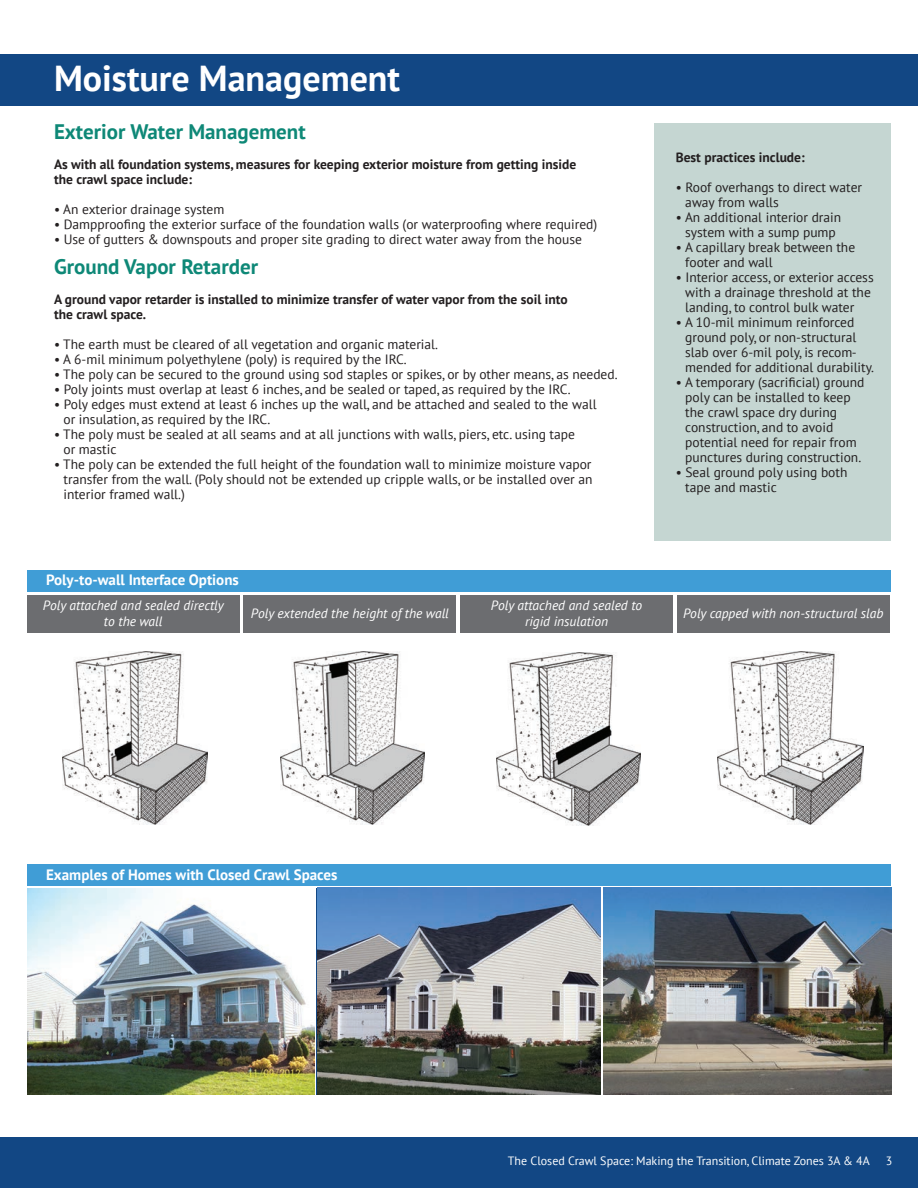
<style>
.page{position:relative;width:918px;height:1188px;background:#fff}
.page>*{position:absolute;margin:0;border:0;box-sizing:border-box;transform-origin:0 0}
.t1{font:700 36px "PT Sans";color:#fff}
.t2{font:700 21px "PT Sans";color:#0e8877}
.t3{font:700 15px "PT Sans";color:#fff}
.t4{font:13.5px/15px "PT Sans";color:#231f20}
.t5{font:700 13.5px/15px "PT Sans";color:#231f20}
.t6{font:italic 13.5px/16.2px "PT Sans";color:#fff;text-align:center}
.t7{font:12px "PT Sans";color:#fff}
</style>
<div class="page">
<hr style="left:0;top:289px;width:1px;height:405px;background:#b9bdd4">
<div style="left:0;top:1137px;width:918px;height:51px;background:#124784"></div>
<div style="left:0;top:54px;width:918px;height:52px;background:#124784"></div>
<div style="left:655px;top:123px;width:236px;height:418px;background:#c5d6d2"></div>
<div style="left:27px;top:596px;width:212px;height:37px;background:#6c6d70"></div>
<div style="left:244px;top:596px;width:212px;height:37px;background:#6c6d70"></div>
<div style="left:460px;top:596px;width:213px;height:37px;background:#6c6d70"></div>
<div style="left:677px;top:596px;width:212px;height:37px;background:#6c6d70"></div>
<img style="left:63px;top:651px;width:144px;height:173px">
<img style="left:280px;top:651px;width:145px;height:173px">
<img style="left:496px;top:653px;width:145px;height:173px">
<img style="left:718px;top:651px;width:145px;height:173px">
<div style="left:27px;top:570px;width:864px;height:21px;background:#409dd6"></div>
<img style="left:27px;top:888px;width:288px;height:207px">
<img style="left:317px;top:888px;width:284px;height:207px">
<img style="left:603px;top:888px;width:288px;height:207px">
<div style="left:27px;top:864px;width:864px;height:22px;background:#409dd6"></div>
<h1 class="t1" style="left:54px;top:58px;width:348px">Moisture Management</h1>
<h2 class="t2" style="left:54px;top:120px;width:253px">Exterior Water Management</h2>
<p class="t5" style="left:54px;top:157px;width:524px">As with all foundation systems, measures for keeping exterior moisture from getting inside the crawl space include:</p>
<p class="t4" style="left:54px;top:202px;width:172px">• An exterior drainage system</p>
<p class="t4" style="left:54px;top:217px;width:545px">• Dampproofing the exterior surface of the foundation walls (or waterproofing where required)</p>
<p class="t4" style="left:54px;top:232px;width:529px">• Use of gutters &amp; downspouts and proper site grading to direct water away from the house</p>
<h2 class="t2" style="left:54px;top:255px;width:206px">Ground Vapor Retarder</h2>
<p class="t5" style="left:54px;top:292px;width:515px">A ground vapor retarder is installed to minimize transfer of water vapor from the soil into the crawl space.</p>
<p class="t4" style="left:54px;top:337px;width:386px">• The earth must be cleared of all vegetation and organic material.</p>
<p class="t4" style="left:54px;top:352px;width:354px">• A 6-mil minimum polyethylene (poly) is required by the IRC.</p>
<p class="t4" style="left:54px;top:367px;width:565px">• The poly can be secured to the ground using sod staples or spikes, or by other means, as needed.</p>
<p class="t4" style="left:54px;top:382px;width:518px">• Poly joints must overlap at least 6 inches, and be sealed or taped, as required by the IRC.</p>
<p class="t4" style="left:64px;top:397px;width:535px;text-indent:-10px">• Poly edges must extend at least 6 inches up the wall, and be attached and sealed to the wall or insulation, as required by the IRC.</p>
<p class="t4" style="left:64px;top:427px;width:513px;text-indent:-10px">• The poly must be sealed at all seams and at all junctions with walls, piers, etc. using tape or mastic</p>
<p class="t4" style="left:64px;top:457px;width:530px;text-align:justify;text-indent:-10px">• The poly can be extended the full height of the foundation wall to minimize moisture vapor transfer from the wall. (Poly should not be extended up cripple walls, or be installed over an interior framed wall.)</p>
<p class="t3" style="left:46px;top:572px;width:194px">Poly-to-wall Interface Options</p>
<p class="t5" style="left:676px;top:150px;width:130px">Best practices include:</p>
<p class="t4" style="left:685px;top:180px;width:178px;text-indent:-10px">• Roof overhangs to direct water away from walls</p>
<p class="t4" style="left:676px;top:210px;width:167px;text-align:center">• An additional interior drain system with a sump pump</p>
<p class="t4" style="left:685px;top:240px;width:171px;text-indent:-10px">• A capillary break between the footer and wall</p>
<p class="t4" style="left:685px;top:270px;width:190px;text-indent:-10px">• Interior access, or exterior access with a drainage threshold at the landing, to control bulk water</p>
<p class="t4" style="left:685px;top:315px;width:190px;text-indent:-10px">• A 10-mil minimum reinforced ground poly, or non-structural slab over 6-mil poly, is recom&shy;mended for additional durability.</p>
<p class="t4" style="left:685px;top:375px;width:181px;text-indent:-10px">• A temporary (sacrificial) ground poly can be installed to keep the crawl space dry during construction, and to avoid potential need for repair from punctures during construction.</p>
<p class="t4" style="left:685px;top:465px;width:164px;text-indent:-10px">• Seal ground poly using both tape and mastic</p>
<p class="t6" style="left:43px;top:597px;width:183px">Poly attached and sealed directly to the wall</p>
<p class="t6" style="left:251px;top:605px;width:200px">Poly extended the height of the wall</p>
<p class="t6" style="left:491px;top:597px;width:153px">Poly attached and sealed to rigid insulation</p>
<p class="t6" style="left:683px;top:605px;width:202px">Poly capped with non-structural slab</p>
<p class="t3" style="left:46px;top:866px;width:293px">Examples of Homes with Closed Crawl Spaces</p>
<p class="t7" style="left:508px;top:1155px;width:363px">The Closed Crawl Space: Making the Transition, Climate Zones 3A &amp; 4A</p>
<p class="t7" style="left:886px;top:1155px;width:8px">3</p>
</div>
